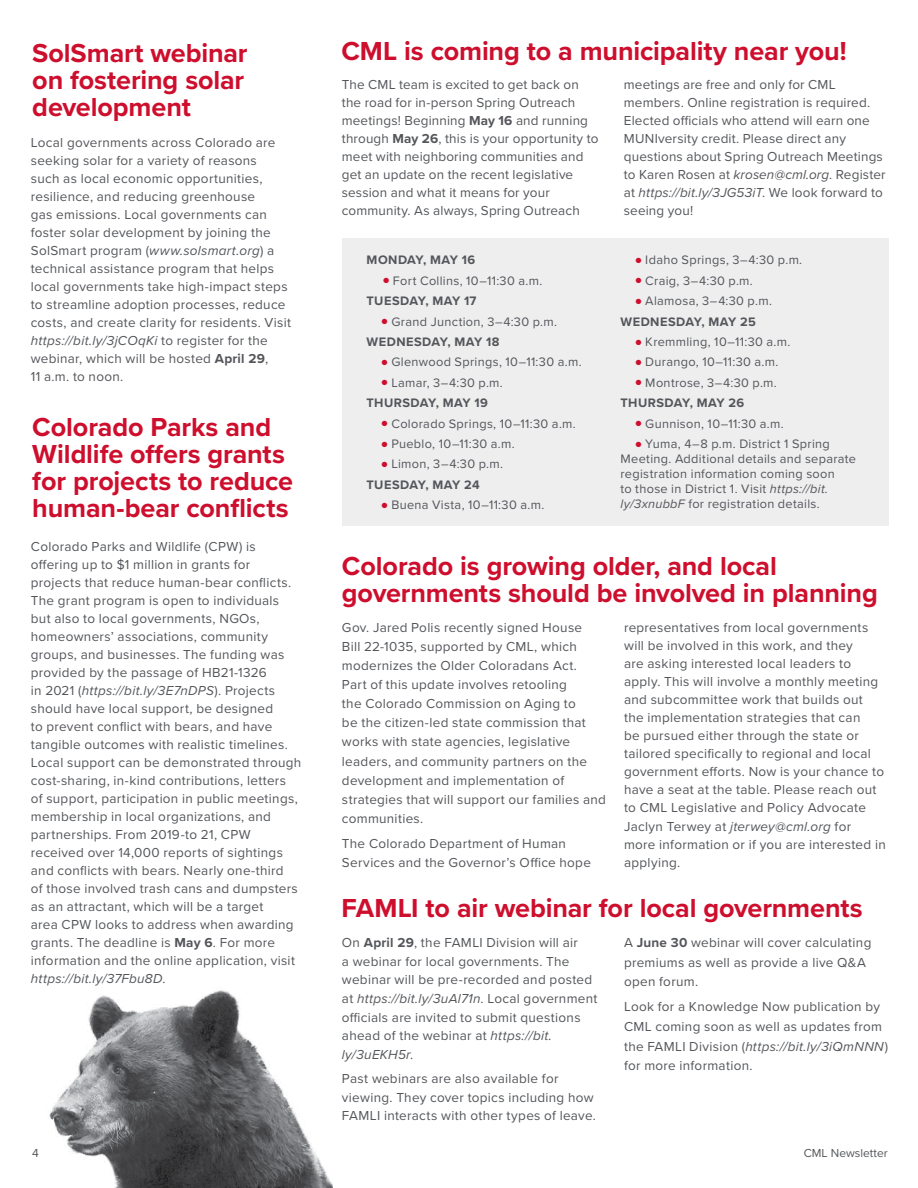
<style>
.page{position:relative;width:918px;height:1188px;background:#fff}
.page>*{position:absolute;margin:0;border:0;box-sizing:border-box;transform-origin:0 0}
.t1{font:700 27px/27px "Proxima Nova";letter-spacing:-.005em;color:#ce0e2d}
.t2{font:13.5px/18px "Proxima Nova";letter-spacing:.02em;color:#54565a}
.t3{font:12.75px/20.4px "Proxima Nova";letter-spacing:.025em;color:#54565a}
.t4{font:700 12.75px "Proxima Nova";letter-spacing:.035em;color:#54565a}
.t5{font:12px "Proxima Nova";color:#54565a}
.s1{font-style:italic}
.s2{font-weight:700}
.s3{font-size:9px;color:#ce0e2d}
</style>
<div class="page">
<div style="left:342px;top:238px;width:547px;height:287px;background:#eeeeef"></div>
<img style="left:49px;top:990px;width:284px;height:198px">
<h1 class="t1" style="left:32px;top:39px;width:217px">SolSmart webinar on fostering solar development</h1>
<p class="t2" style="left:31px;top:133px;width:262px">Local governments across Colorado are seeking solar for a variety of reasons<br>such as local economic opportunities, resilience, and reducing greenhouse<br>gas emissions. Local governments can foster solar development by joining the SolSmart program (<span class="s1">www.solsmart.org</span>) a technical assistance program that helps local governments take high-impact steps to streamline adoption processes, reduce costs, and create clarity for residents. Visit <span class="s1">https://bit.ly/3jCOqKi</span> to register for the webinar, which will be hosted <span class="s2">April 29</span>,<br>11 a.m. to noon.</p>
<h1 class="t1" style="left:32px;top:413px;width:262px">Colorado Parks and<br>Wildlife offers grants for projects to reduce human-bear conflicts</h1>
<p class="t2" style="left:31px;top:537px;width:272px">Colorado Parks and Wildlife (CPW) is offering up to $1 million in grants for projects that reduce human-bear conflicts.<br>The grant program is open to individuals but also to local governments, NGOs, homeowners’ associations, community groups, and businesses. The funding was provided by the passage of HB21-1326<br>in 2021 (<span class="s1">https://bit.ly/3E7nDPS</span>). Projects should have local support, be designed<br>to prevent conflict with bears, and have tangible outcomes with realistic timelines.<br>Local support can be demonstrated through cost-sharing, in-kind contributions, letters<br>of support, participation in public meetings, membership in local organizations, and partnerships. From 2019-to 21, CPW received over 14,000 reports of sightings and conflicts with bears. Nearly one-third<br>of those involved trash cans and dumpsters as an attractant, which will be a target<br>area CPW looks to address when awarding grants. The deadline is <span class="s2">May 6</span>. For more information and the online application, visit <span class="s1">https://bit.ly/37Fbu8D</span>.</p>
<p class="t5" style="left:32px;top:1144px;width:8px">4</p>
<h1 class="t1" style="left:341px;top:37px;width:507px">CML is coming to a municipality near you!</h1>
<p class="t2" style="left:342px;top:75px;width:258px">The CML team is excited to get back on the road for in-person Spring Outreach meetings! Beginning <span class="s2">May 16</span> and running through <span class="s2">May 26</span>, this is your opportunity to meet with neighboring communities and get an update on the recent legislative session and what it means for your community. As always, Spring Outreach</p>
<p class="t2" style="left:624px;top:75px;width:263px">meetings are free and only for CML members. Online registration is required.<br>Elected officials who attend will earn one MUNIversity credit. Please direct any questions about Spring Outreach Meetings to Karen Rosen at <span class="s1">krosen@cml.org</span>. Register at <span class="s1">https://bit.ly/3JG53iT</span>. We look forward to seeing you!</p>
<p class="t4" style="left:367px;top:251px;width:110px">MONDAY, MAY 16</p>
<p class="t3" style="left:367px;top:270px;width:177px;text-indent:17px"><span class="s3">●</span> Fort Collins, 10–11:30 a.m.<br><span class="s2">TUESDAY, MAY 17</span></p>
<p class="t3" style="left:367px;top:311px;width:192px;text-indent:15px"><span class="s3">●</span> Grand Junction, 3–4:30 p.m.<br><span class="s2">WEDNESDAY, MAY 18</span></p>
<p class="t3" style="left:382px;top:351px;width:201px"><span class="s3">●</span> Glenwood Springs, 10–11:30 a.m.</p>
<p class="t3" style="left:367px;top:372px;width:138px;text-indent:15px"><span class="s3">●</span> Lamar, 3–4:30 p.m.<br><span class="s2">THURSDAY, MAY 19</span></p>
<p class="t3" style="left:382px;top:413px;width:196px"><span class="s3">●</span> Colorado Springs, 10–11:30 a.m.</p>
<p class="t3" style="left:382px;top:433px;width:135px"><span class="s3">●</span> Pueblo, 10–11:30 a.m.</p>
<p class="t3" style="left:367px;top:453px;width:138px;text-indent:15px"><span class="s3">●</span> Limon, 3–4:30 p.m.<br><span class="s2">TUESDAY, MAY 24</span></p>
<p class="t3" style="left:382px;top:494px;width:164px"><span class="s3">●</span> Buena Vista, 10–11:30 a.m.</p>
<p class="t3" style="left:636px;top:249px;width:168px"><span class="s3">●</span> Idaho Springs, 3–4:30 p.m.</p>
<p class="t3" style="left:636px;top:270px;width:119px"><span class="s3">●</span> Craig, 3–4:30 p.m.</p>
<p class="t3" style="left:621px;top:290px;width:153px;text-indent:15px"><span class="s3">●</span> Alamosa, 3–4:30 p.m.<br><span class="s2">WEDNESDAY, MAY 25</span></p>
<p class="t3" style="left:636px;top:331px;width:156px"><span class="s3">●</span> Kremmling, 10–11:30 a.m.</p>
<p class="t3" style="left:636px;top:351px;width:144px"><span class="s3">●</span> Durango, 10–11:30 a.m.</p>
<p class="t3" style="left:621px;top:372px;width:158px;text-indent:15px"><span class="s3">●</span> Montrose, 3–4:30 p.m.<br><span class="s2">THURSDAY, MAY 26</span></p>
<p class="t3" style="left:636px;top:413px;width:150px"><span class="s3">●</span> Gunnison, 10–11:30 a.m.</p>
<p class="t3" style="left:621px;top:436px;width:237px;line-height:15px;text-indent:15px"><span class="s3">●</span> Yuma, 4–8 p.m. District 1 Spring Meeting. Additional details and separate registration information coming soon<br>to those in District 1. Visit <span class="s1">https://bit. ly/3xnubbF</span> for registration details.</p>
<h1 class="t1" style="left:342px;top:552px;width:537px">Colorado is growing older, and local governments should be involved in planning</h1>
<p class="t2" style="left:342px;top:617px;width:266px;line-height:19.2px">Gov. Jared Polis recently signed House<br>Bill 22-1035, supported by CML, which modernizes the Older Coloradans Act.<br>Part of this update involves retooling<br>the Colorado Commission on Aging to<br>be the citizen-led state commission that works with state agencies, legislative leaders, and community partners on the development and implementation of strategies that will support our families and communities.</p>
<p class="t2" style="left:342px;top:833px;width:251px;line-height:19.2px">The Colorado Department of Human<br>Services and the Governor’s Office hope</p>
<p class="t2" style="left:624px;top:617px;width:263px">representatives from local governments will be involved in this work, and they<br>are asking interested local leaders to apply. This will involve a monthly meeting and subcommittee work that builds out the implementation strategies that can<br>be pursued either through the state or tailored specifically to regional and local government efforts. Now is your chance to have a seat at the table. Please reach out to CML Legislative and Policy Advocate Jaclyn Terwey at <span class="s1">jterwey@cml.org</span> for more information or if you are interested in applying.</p>
<h1 class="t1" style="left:342px;top:894px;width:523px">FAMLI to air webinar for local governments</h1>
<p class="t2" style="left:342px;top:933px;width:257px;line-height:18.6px">On <span class="s2">April 29</span>, the FAMLI Division will air<br>a webinar for local governments. The webinar will be pre-recorded and posted at <span class="s1">https://bit.ly/3uAl71n</span>. Local government officials are invited to submit questions ahead of the webinar at <span class="s1">https://bit. ly/3uEKH5r</span>.</p>
<p class="t2" style="left:342px;top:1069px;width:255px;line-height:18.6px">Past webinars are also available for viewing. They cover topics including how<br>FAMLI interacts with other types of leave.</p>
<p class="t2" style="left:624px;top:932px;width:249px;line-height:19.6px">A <span class="s2">June 30</span> webinar will cover calculating premiums as well as provide a live Q&amp;A open forum.</p>
<p class="t2" style="left:624px;top:997px;width:266px;line-height:19.6px">Look for a Knowledge Now publication by CML coming soon as well as updates from the FAMLI Division (<span class="s1">https://bit.ly/3iQmNNN</span>) for more information.</p>
<p class="t5" style="left:804px;top:1144px;width:85px">CML Newsletter</p>
</div>
